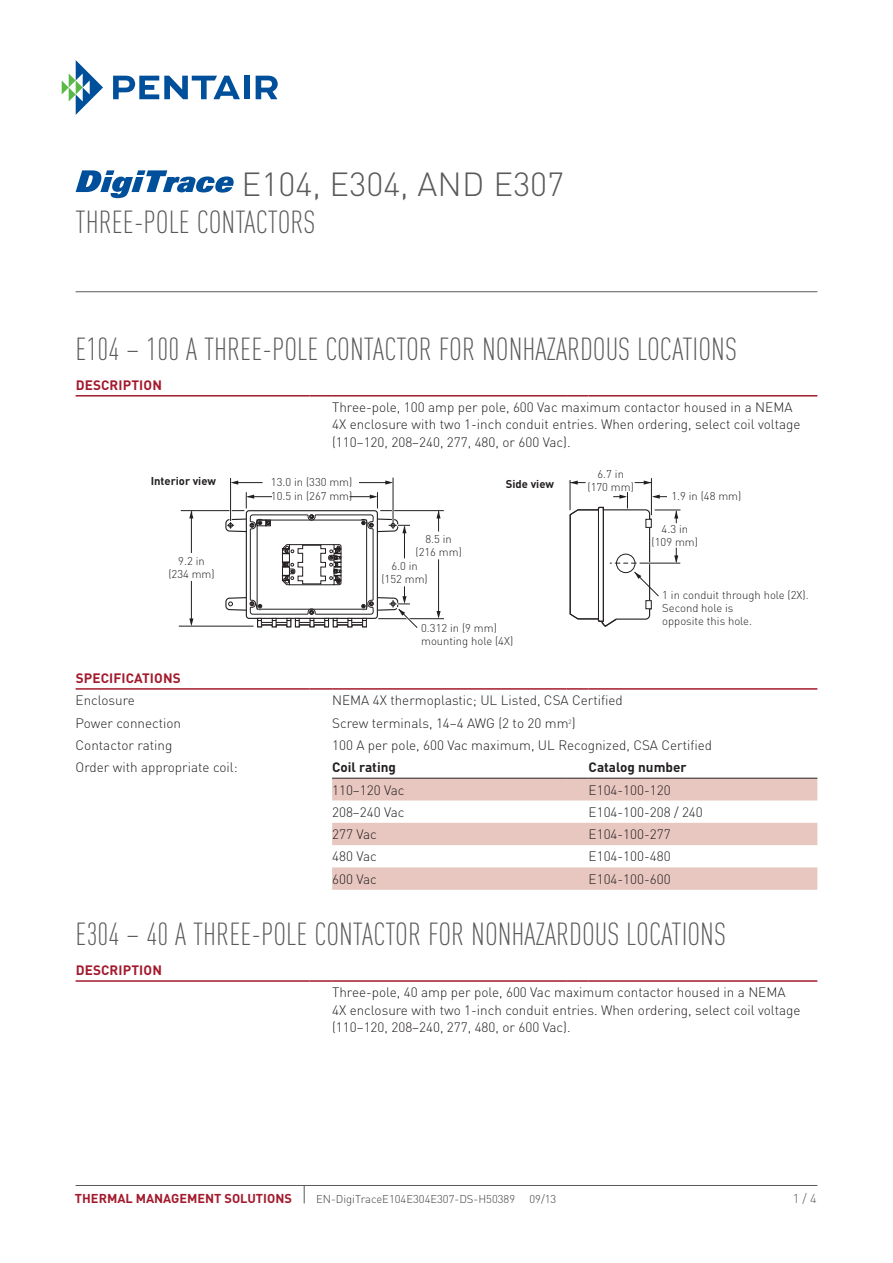
<style>
.page{position:relative;width:893px;height:1263px;background:#fff}
.page>*{position:absolute;margin:0;border:0;box-sizing:border-box;transform-origin:0 0}
.t1{font:300 33px "DIN Pro";color:#58595b}
.t2{font:300 31.5px "DIN Cond";color:#58595b}
.t3{font:300 13.5px/17.2px "DIN Pro";color:#231f20}
.t4{font:700 13.5px "DIN Pro";letter-spacing:.01em;color:#a31a2d}
.t5{font:700 13.5px "DIN Pro";color:#231f20}
.t6{font:700 12.75px "DIN Pro";color:#a31a2d}
.t7{font:300 12.75px "DIN Pro";color:#58595b}
.t8{font:300 11.25px/12.8px "DIN Pro";color:#231f20;text-align:center}
.t9{font:300 11.25px "DIN Pro";color:#414142}
.t10{font:700 11.25px "DIN Pro";color:#231f20}
</style>
<div class="page">
<svg style="left:62px;top:60px;width:41px;height:55px"></svg>
<svg style="left:113px;top:76px;width:127px;height:23px"></svg>
<div style="left:244px;top:76px;width:5px;height:23px;background:#004f9a"></div>
<svg style="left:256px;top:76px;width:22px;height:23px"></svg>
<hr style="left:76px;top:1185px;width:741px;height:1px;background:#58595b">
<svg style="left:304px;top:1186px;width:1px;height:17px"></svg>
<svg style="left:76px;top:170px;width:158px;height:28px"></svg>
<hr style="left:76px;top:291px;width:741px;height:1px;background:#58595b">
<svg style="left:332px;top:779px;width:485px;height:111px;fill:#e8c7c0"></svg>
<hr style="left:310px;top:688px;width:22px;height:2px;background:#a31a2d">
<hr style="left:332px;top:688px;width:234px;height:2px;background:#a31a2d">
<hr style="left:566px;top:688px;width:23px;height:2px;background:#a31a2d">
<hr style="left:589px;top:688px;width:228px;height:2px;background:#a31a2d">
<hr style="left:332px;top:778px;width:234px;height:1px;background:#231f20">
<svg style="left:566px;top:778px;width:23px;height:1px"></svg>
<hr style="left:589px;top:778px;width:228px;height:1px;background:#231f20">
<hr style="left:76px;top:395px;width:234px;height:1px;background:#a31a2d">
<svg style="left:310px;top:395px;width:22px;height:1px"></svg>
<hr style="left:332px;top:395px;width:234px;height:1px;background:#a31a2d">
<svg style="left:566px;top:395px;width:23px;height:1px"></svg>
<hr style="left:589px;top:395px;width:228px;height:1px;background:#a31a2d">
<hr style="left:76px;top:688px;width:234px;height:2px;background:#a31a2d">
<hr style="left:233px;top:482px;width:157px;height:1px;background:#231f20">
<svg style="left:436px;top:611px;width:5px;height:7px"></svg>
<hr style="left:570px;top:482px;width:81px;height:1px;background:#231f20">
<hr style="left:570px;top:480px;width:1px;height:30px;background:#231f20">
<div style="left:586px;top:480px;width:48px;height:5px;background:#fff"></div>
<hr style="left:651px;top:478px;width:1px;height:37px;background:#231f20">
<hr style="left:380px;top:510px;width:64px;height:1px;background:#231f20">
<hr style="left:378px;top:618px;width:66px;height:1px;background:#231f20">
<hr style="left:438px;top:511px;width:1px;height:105px;background:#231f20">
<svg style="left:436px;top:511px;width:5px;height:7px"></svg>
<svg style="left:370px;top:492px;width:8px;height:16px"></svg>
<hr style="left:392px;top:478px;width:2px;height:44px;background:#fff">
<svg style="left:246px;top:492px;width:8px;height:16px"></svg>
<hr style="left:248px;top:496px;width:127px;height:1px;background:#231f20">
<div style="left:263px;top:481px;width:96px;height:3px;border:1px solid #fff"></div>
<div style="left:272px;top:495px;width:77px;height:3px;border:1px solid #fff"></div>
<div style="left:432px;top:532px;width:12px;height:27px;background:#fff"></div>
<svg style="left:189px;top:618px;width:4px;height:8px"></svg>
<hr style="left:181px;top:510px;width:63px;height:1px;background:#231f20">
<hr style="left:179px;top:626px;width:75px;height:1px;background:#231f20">
<hr style="left:191px;top:511px;width:1px;height:113px;background:#231f20">
<svg style="left:189px;top:511px;width:4px;height:7px"></svg>
<div style="left:185px;top:553px;width:12px;height:27px;background:#fff"></div>
<svg style="left:570px;top:480px;width:8px;height:5px"></svg>
<svg style="left:644px;top:480px;width:7px;height:5px"></svg>
<svg style="left:569px;top:492px;width:111px;height:135px"></svg>
<hr style="left:393px;top:478px;width:1px;height:51px;background:#231f20">
<hr style="left:229px;top:478px;width:3px;height:51px;background:#fff">
<hr style="left:230px;top:478px;width:1px;height:43px;background:#231f20">
<svg style="left:225px;top:514px;width:204px;height:114px"></svg>
<svg style="left:231px;top:480px;width:7px;height:5px"></svg>
<svg style="left:385px;top:480px;width:8px;height:5px"></svg>
<hr style="left:76px;top:980px;width:234px;height:2px;background:#a31a2d">
<hr style="left:310px;top:980px;width:22px;height:2px;background:#a31a2d">
<hr style="left:332px;top:980px;width:234px;height:2px;background:#a31a2d">
<hr style="left:566px;top:980px;width:23px;height:2px;background:#a31a2d">
<hr style="left:589px;top:980px;width:228px;height:2px;background:#a31a2d">
<h1 class="t1" style="left:242px;top:161px;width:324px">E104, E304, and E307</h1>
<h2 class="t2" style="left:76px;top:204px;width:241px">THREE-POLE CONTACTORS</h2>
<h2 class="t2" style="left:76px;top:331px;width:663px">E104 – 100 A THREE-POLE CONTACTOR FOR NONHAZARDOUS LOCATIONS</h2>
<p class="t4" style="left:76px;top:376px;width:88px">Description</p>
<p class="t3" style="left:332px;top:398px;width:470px">Three-pole, 100 amp per pole, 600 Vac maximum contactor housed in a NEMA<br>4X enclosure with two 1-inch conduit entries. When ordering, select coil voltage (110–120, 208–240, 277, 480, or 600 Vac).</p>
<p class="t8" style="left:588px;top:468px;width:48px">6.7 in (170 mm)</p>
<p class="t8" style="left:652px;top:522px;width:48px">4.3 in (109 mm)</p>
<p class="t10" style="left:151px;top:474px;width:67px">Interior view</p>
<p class="t8" style="left:271px;top:475px;width:83px">13.0 in (330 mm)</p>
<p class="t10" style="left:506px;top:476px;width:50px">Side view</p>
<p class="t8" style="left:271px;top:489px;width:83px">10.5 in (267 mm)</p>
<p class="t8" style="left:415px;top:532px;width:48px">8.5 in (216 mm)</p>
<p class="t8" style="left:168px;top:554px;width:48px">9.2 in (234 mm)</p>
<p class="t8" style="left:671px;top:489px;width:71px">1.9 in (48 mm)</p>
<p class="t8" style="left:381px;top:559px;width:48px">6.0 in (152 mm)</p>
<p class="t8" style="left:421px;top:621px;width:94px;text-align:left">0.312 in (9 mm) mounting hole (4X)</p>
<p class="t8" style="left:662px;top:588px;width:148px;text-align:left">1 in conduit through hole (2X).<br>Second hole is<br>opposite this hole.</p>
<p class="t4" style="left:76px;top:669px;width:107px">Specifications</p>
<p class="t3" style="left:76px;top:691px;width:61px">Enclosure</p>
<p class="t3" style="left:332px;top:691px;width:292px">NEMA 4X thermoplastic; UL Listed, CSA Certified</p>
<p class="t3" style="left:76px;top:713px;width:107px">Power connection</p>
<p class="t3" style="left:332px;top:713px;width:245px">Screw terminals, 14–4 AWG (2 to 20 mm<sup>2</sup>)</p>
<p class="t3" style="left:76px;top:736px;width:98px">Contactor rating</p>
<p class="t3" style="left:332px;top:736px;width:382px">100 A per pole, 600 Vac maximum, UL Recognized, CSA Certified</p>
<p class="t3" style="left:76px;top:758px;width:164px">Order with appropriate coil:</p>
<p class="t5" style="left:332px;top:758px;width:65px">Coil rating</p>
<p class="t5" style="left:589px;top:758px;width:99px">Catalog number</p>
<p class="t3" style="left:332px;top:780px;width:74px">110–120 Vac</p>
<p class="t3" style="left:589px;top:780px;width:84px">E104-100-120</p>
<p class="t3" style="left:332px;top:803px;width:74px">208–240 Vac</p>
<p class="t3" style="left:589px;top:803px;width:116px">E104-100-208 / 240</p>
<p class="t3" style="left:332px;top:825px;width:46px">277 Vac</p>
<p class="t3" style="left:589px;top:825px;width:84px">E104-100-277</p>
<p class="t3" style="left:332px;top:847px;width:46px">480 Vac</p>
<p class="t3" style="left:589px;top:847px;width:84px">E104-100-480</p>
<p class="t3" style="left:332px;top:870px;width:46px">600 Vac</p>
<p class="t3" style="left:589px;top:870px;width:84px">E104-100-600</p>
<h2 class="t2" style="left:76px;top:916px;width:652px">E304 – 40 A THREE-POLE CONTACTOR FOR NONHAZARDOUS LOCATIONS</h2>
<p class="t4" style="left:76px;top:961px;width:88px">Description</p>
<p class="t3" style="left:332px;top:983px;width:470px">Three-pole, 40 amp per pole, 600 Vac maximum contactor housed in a NEMA<br>4X enclosure with two 1-inch conduit entries. When ordering, select coil voltage (110–120, 208–240, 277, 480, or 600 Vac).</p>
<p class="t6" style="left:75px;top:1190px;width:218px">THERMAL MANAGEMENT SOLUTIONS</p>
<p class="t9" style="left:316px;top:1191px;width:201px">EN-DigiTraceE104E304E307-DS-H50389</p>
<p class="t9" style="left:529px;top:1191px;width:28px">09/13</p>
<p class="t7" style="left:793px;top:1190px;width:25px">1 / 4</p>
</div>
